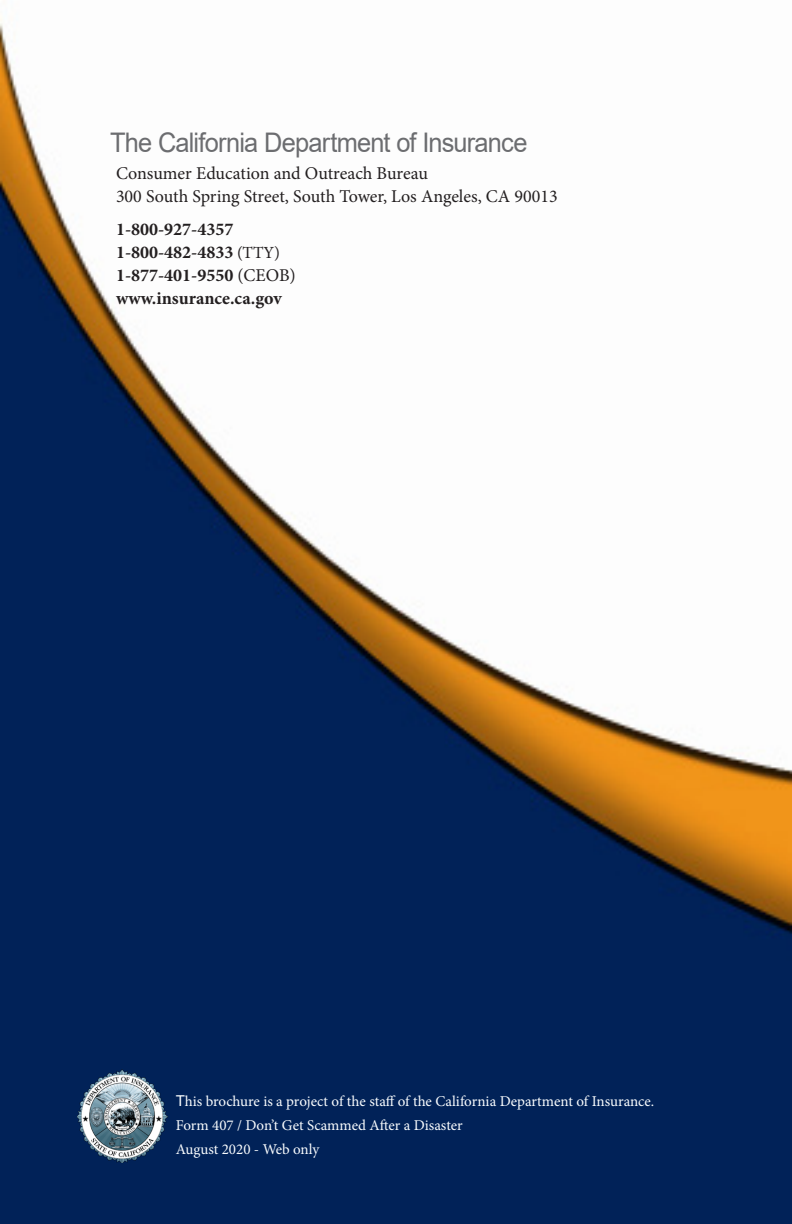
<style>
.page{position:relative;width:792px;height:1224px;background:#fff}
.page>*{position:absolute;margin:0;border:0;box-sizing:border-box;transform-origin:0 0}
.t1{font:27px "Arial";letter-spacing:-.03em;color:#6c6d70;scale:.94 1}
.Eng_Body{font:18px "Minion Pro";color:#231f20}
.Eng_Body-2{font:700 18px "Minion Pro";color:#231f20}
.Eng_Body-3{font:15px "Minion Pro";color:#f9fcfe}
.s1{font-weight:400;font-size:17px}
.s2{font-weight:400}
.s3{font-family:"Arial"}
</style>
<div class="page">
<img style="left:0;top:18px;width:792px;height:1206px">
<img style="left:77px;top:1070px;width:90px;height:93px">
<p class="t1" style="left:110px;top:124px;width:446px">The California Department of Insurance</p>
<p class="Eng_Body" style="left:116px;top:161px;width:313px">Consumer Education and Outreach Bureau</p>
<p class="Eng_Body" style="left:116px;top:184px;width:443px">300 South Spring Street, South Tower, Los Angeles, CA 90013</p>
<p class="Eng_Body-2" style="left:116px;top:217px;width:119px">1-800-927-4357</p>
<p class="Eng_Body-2" style="left:116px;top:240px;width:165px">1-800-482-4833 <span class="s1">(TTY)</span></p>
<p class="Eng_Body-2" style="left:116px;top:263px;width:181px">1-877-401-9550 <span class="s2">(CEOB)</span></p>
<p class="Eng_Body-2" style="left:116px;top:286px;width:168px">www.insurance.ca.gov</p>
<p class="Eng_Body-3" style="left:176px;top:1091px;width:478px"><span class="s3">T</span>his brochure is a project of the staff of the California Department of Insurance.</p>
<p class="Eng_Body-3" style="left:176px;top:1115px;width:289px">Form 407 / Don’t Get Scammed After a Disaster</p>
<p class="Eng_Body-3" style="left:176px;top:1139px;width:145px">August 2020 - Web only</p>
</div>
